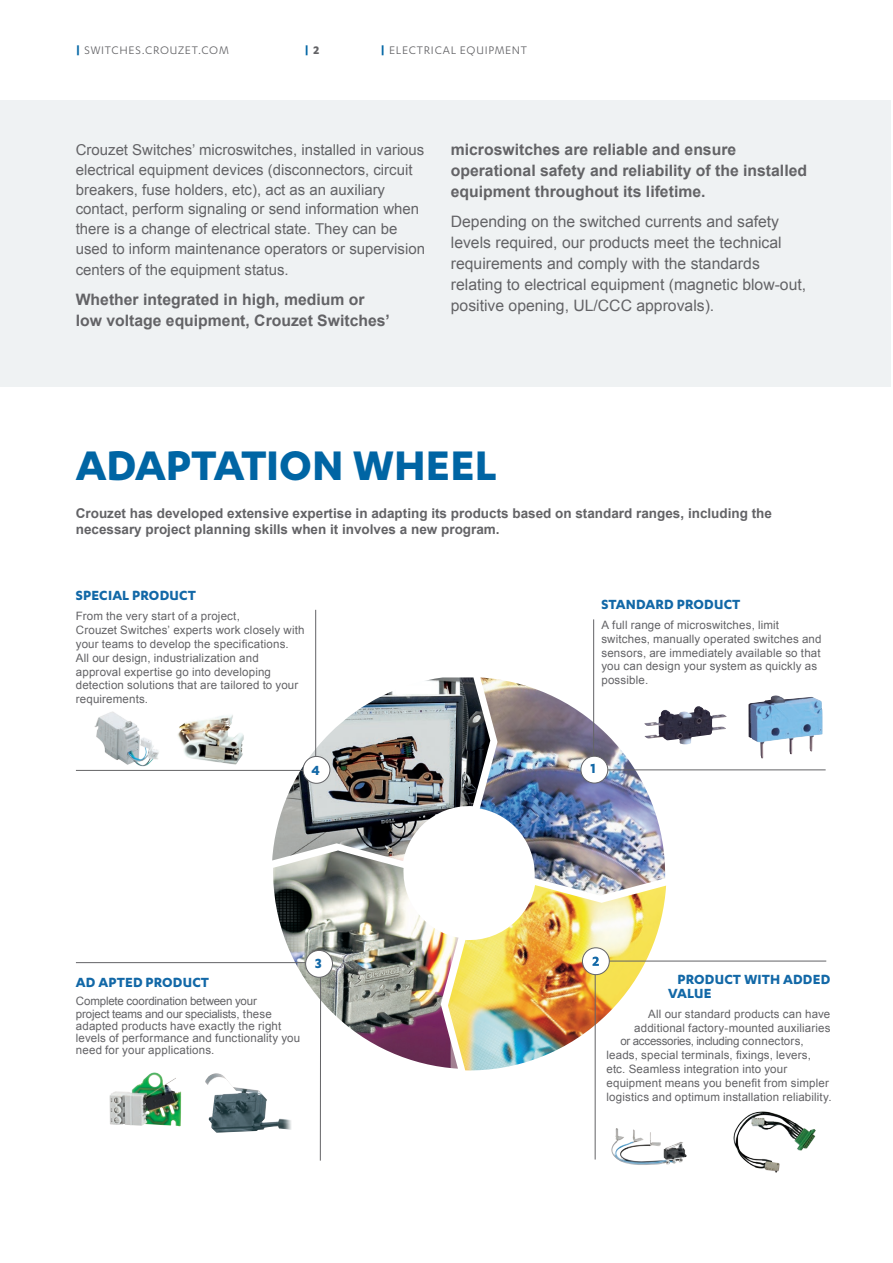
<style>
.page{position:relative;width:893px;height:1263px;background:#fff}
.page>*{position:absolute;margin:0;border:0;box-sizing:border-box;transform-origin:0 0}
.t1{font:700 48px "Karbon";letter-spacing:-.005em;color:#0065a4}
.t2{font:15.75px/21px "Arial";color:#636366}
.t3{font:700 15.75px/21px "Arial";color:#636366}
.t4{font:700 15.45px/14px "Karbon";letter-spacing:.01em;color:#1268a7}
.t5{font:15px/20.1px "Arial";color:#636366}
.t6{font:700 13.5px/16.2px "Arial";color:#636366}
.t7{font:12.75px "Karbon";letter-spacing:.06em;color:#636366}
.t8{font:700 12.75px "Karbon";color:#0065a4}
.t9{font:11.55px/13.8px "Arial";letter-spacing:.015em;color:#636366}
.t10{font:11.55px "Arial";letter-spacing:-.02em;color:#636366}
.s1{font-weight:700;color:#0065a4}
.s2{color:#636366}
</style>
<div class="page">
<div style="left:0;top:101px;width:891px;height:286px;background:#eff2f3"></div>
<svg style="left:109px;top:1071px;width:212px;height:90px"></svg>
<img style="left:744px;top:1160px;width:36px;height:13px">
<img style="left:619px;top:1160px;width:64px;height:5px">
<svg style="left:594px;top:960px;width:233px;height:200px"></svg>
<img style="left:75px;top:609px;width:751px;height:462px">
<p class="t7" style="left:76px;top:43px;width:154px"><span class="s1">|</span> SWITCHES.CROUZET.COM</p>
<p class="t8" style="left:305px;top:43px;width:16px">| <span class="s2">2</span></p>
<p class="t7" style="left:381px;top:43px;width:148px"><span class="s1">|</span> ELECTRICAL EQUIPMENT</p>
<p class="t5" style="left:76px;top:139px;width:351px">Crouzet Switches’ microswitches, installed in various electrical equipment devices (disconnectors, circuit breakers, fuse holders, etc), act as an auxiliary contact, perform signaling or send information when there is a change of electrical state. They can be used to inform maintenance operators or supervision centers of the equipment status.</p>
<h2 class="t3" style="left:76px;top:289px;width:316px">Whether integrated in high, medium or low voltage equipment, Crouzet Switches’</h2>
<h2 class="t3" style="left:451px;top:140px;width:358px">microswitches are reliable and ensure operational safety and reliability of the installed equipment throughout its lifetime.</h2>
<h2 class="t2" style="left:451px;top:211px;width:357px">Depending on the switched currents and safety levels required, our products meet the technical requirements and comply with the standards relating to electrical equipment (magnetic blow-out, positive opening, UL/CCC approvals).</h2>
<h1 class="t1" style="left:76px;top:438px;width:422px">ADAPTATION WHEEL</h1>
<p class="t6" style="left:76px;top:505px;width:698px">Crouzet has developed extensive expertise in adapting its products based on standard ranges, including the necessary project planning skills when it involves a new program.</p>
<h3 class="t4" style="left:76px;top:588px;width:121px">SPECIAL PRODUCT</h3>
<p class="t9" style="left:76px;top:609px;width:230px">From the very start of a project,<br>Crouzet Switches’ experts work closely with your teams to develop the specifications.<br>All our design, industrialization and approval expertise go into developing detection solutions that are tailored to your requirements.</p>
<h3 class="t4" style="left:311px;top:762px;width:10px">4</h3>
<h3 class="t4" style="left:76px;top:974px;width:135px">AD APTED PRODUCT</h3>
<p class="t9" style="left:76px;top:995px;width:226px;line-height:12.3px">Complete coordination between your<br>project teams and our specialists, these adapted products have exactly the right levels of performance and functionality you need for your applications.</p>
<h3 class="t4" style="left:315px;top:956px;width:8px">3</h3>
<h3 class="t4" style="left:601px;top:597px;width:141px">STANDARD PRODUCT</h3>
<p class="t9" style="left:601px;top:618px;width:222px">A full range of microswitches, limit switches, manually operated switches and sensors, are immediately available so that you can design your system as quickly as possible.</p>
<h3 class="t4" style="left:591px;top:761px;width:7px">1</h3>
<h3 class="t4" style="left:668px;top:971px;width:164px;text-indent:9px">PRODUCT WITH ADDED<br>VALUE</h3>
<p class="t9" style="left:648px;top:1007px;width:184px">All our standard products can have</p>
<p class="t9" style="left:634px;top:1021px;width:198px">additional factory-mounted auxiliaries</p>
<p class="t10" style="left:620px;top:1034px;width:185px">or accessories, including connectors,</p>
<p class="t9" style="left:607px;top:1048px;width:206px">leads, special terminals, fixings, levers,</p>
<p class="t9" style="left:607px;top:1062px;width:182px">etc. Seamless integration into your</p>
<p class="t9" style="left:607px;top:1076px;width:224px">equipment means you benefit from simpler</p>
<p class="t9" style="left:607px;top:1090px;width:227px">logistics and optimum installation reliability.</p>
</div>
